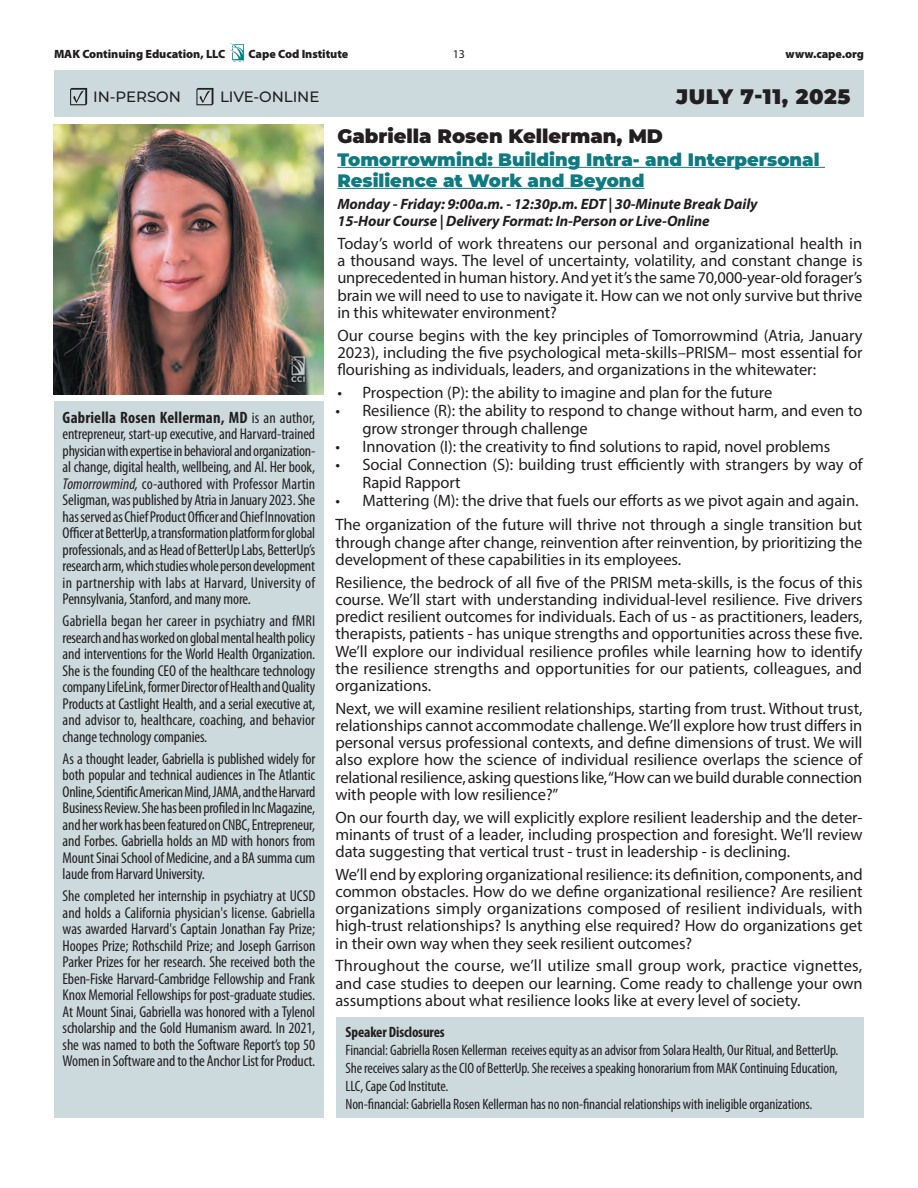
<style>
.page{position:relative;width:918px;height:1188px;background:#fff}
.page>*{position:absolute;margin:0;border:0;box-sizing:border-box;transform-origin:0 0}
.t1{font:900 21px "Montserrat";letter-spacing:.03em;color:#231f20}
.t2{font:900 19.5px "Montserrat";color:#231f20}
.t3{font:900 18px/21px "Montserrat";color:#107a81}
.t4{font:16.5px/17.2px "Myriad Pro";letter-spacing:-.005em;color:#231f20;text-align:justify}
.t5{font:700 condensed 16.5px "Myriad Pro";letter-spacing:.01em;color:#231f20}
.t6{font:condensed 15.75px/16.5px "Myriad Pro";letter-spacing:-.01em;color:#231f20;text-align:justify}
.t7{font:condensed 15px/18px "Myriad Pro";letter-spacing:-.01em;color:#231f20}
.t8{font:italic 700 15px/17.2px "Myriad Pro";letter-spacing:-.005em;color:#231f20}
.t9{font:500 15px "Montserrat";letter-spacing:-.005em;color:#231f20}
.t10{font:700 condensed 15px "Myriad Pro";letter-spacing:-.01em;color:#231f20}
.t11{font:900 12px "Myriad Pro";letter-spacing:-.005em;color:#231f20}
.t12{font:12px "Myriad Pro";color:#231f20}
.s1{font-weight:400;font-size:15.75px}
.s2{font-style:italic}
</style>
<div class="page">
<img style="left:230px;top:44px;width:15px;height:17px">
<div style="left:54px;top:70px;width:810px;height:47px;background:#cddadd"></div>
<hr style="left:337px;top:167px;width:488px;height:1px;background:#107a81">
<hr style="left:337px;top:188px;width:308px;height:1px;background:#107a81">
<img style="left:54px;top:124px;width:270px;height:270px">
<div style="left:54px;top:402px;width:270px;height:716px;background:#cddadd"></div>
<svg style="left:70px;top:88px;width:17px;height:17px"></svg>
<svg style="left:196px;top:88px;width:17px;height:17px"></svg>
<div style="left:337px;top:1017px;width:527px;height:101px;background:#cddadd"></div>
<p class="t11" style="left:54px;top:46px;width:173px">MAK Continuing Education, LLC</p>
<p class="t11" style="left:249px;top:46px;width:101px">Cape Cod Institute</p>
<p class="t12" style="left:453px;top:47px;width:14px">13</p>
<p class="t11" style="left:786px;top:46px;width:80px">www.cape.org</p>
<p class="t9" style="left:93px;top:87px;width:89px">IN-PERSON</p>
<p class="t9" style="left:220px;top:87px;width:101px">LIVE-ONLINE</p>
<p class="t1" style="left:676px;top:80px;width:176px">JULY 7-11, 2025</p>
<p class="t5" style="left:63px;top:407px;width:254px">Gabriella Rosen Kellerman, MD <span class="s1">is an author,</span></p>
<p class="t6" style="left:63px;top:426px;width:254px">entrepreneur, start-up executive, and Harvard-trained physician with expertise in behavioral and organization&shy;al change, digital health, wellbeing, and AI. Her book, <span class="s2">Tomorrowmind,</span> co-authored with Professor Martin Seligman, was published by Atria in January 2023. She has served as Chief Product Officer and Chief Innovation Officer at BetterUp, a transformation platform for global professionals, and as Head of BetterUp Labs, BetterUp’s research arm, which studies whole person development in partnership with labs at Harvard, University of Pennsylvania, Stanford, and many more.</p>
<p class="t6" style="left:63px;top:613px;width:254px">Gabriella began her career in psychiatry and fMRI research and has worked on global mental health policy and interventions for the World Health Organization.<br>She is the founding CEO of the healthcare technology company LifeLink, former Director of Health and Quality Products at Castlight Health, and a serial executive at, and advisor to, healthcare, coaching, and behavior change technology companies.</p>
<p class="t6" style="left:63px;top:750px;width:254px">As a thought leader, Gabriella is published widely for both popular and technical audiences in The Atlantic Online, Scientific American Mind, JAMA, and the Harvard Business Review. She has been profiled in Inc Magazine, and her work has been featured on CNBC, Entrepreneur, and Forbes. Gabriella holds an MD with honors from Mount Sinai School of Medicine, and a BA summa cum laude from Harvard University.</p>
<p class="t6" style="left:63px;top:887px;width:254px">She completed her internship in psychiatry at UCSD and holds a California physician's license. Gabriella was awarded Harvard's Captain Jonathan Fay Prize; Hoopes Prize; Rothschild Prize; and Joseph Garrison Parker Prizes for her research. She received both the Eben-Fiske Harvard-Cambridge Fellowship and Frank Knox Memorial Fellowships for post-graduate studies.<br>At Mount Sinai, Gabriella was honored with a Tylenol scholarship and the Gold Humanism award. In 2021, she was named to both the Software Report’s top 50<br>Women in Software and to the Anchor List for Product.</p>
<p class="t2" style="left:337px;top:121px;width:327px">Gabriella Rosen Kellerman, MD</p>
<p class="t3" style="left:337px;top:148px;width:484px">Tomorrowmind: Building Intra- and Interpersonal<br>Resilience at Work and Beyond</p>
<p class="t8" style="left:337px;top:195px;width:422px">Monday - Friday: 9:00a.m. - 12:30p.m. EDT | 30-Minute Break Daily<br>15-Hour Course | Delivery Format: In-Person or Live-Online</p>
<p class="t4" style="left:337px;top:234px;width:527px">Today’s world of work threatens our personal and organizational health in a thousand ways. The level of uncertainty, volatility, and constant change is unprecedented in human history. And yet it’s the same 70,000-year-old forager’s brain we will need to use to navigate it. How can we not only survive but thrive in this whitewater environment?</p>
<p class="t4" style="left:337px;top:326px;width:527px">Our course begins with the key principles of Tomorrowmind (Atria, January 2023), including the five psychological meta-skills–PRISM– most essential for flourishing as individuals, leaders, and organizations in the whitewater:</p>
<p class="t4" style="left:337px;top:384px;width:436px">• Prospection (P): the ability to imagine and plan for the future</p>
<p class="t4" style="left:362px;top:402px;width:501px;line-height:18px;text-indent:-27px">• Resilience (R): the ability to respond to change without harm, and even to grow stronger through challenge</p>
<p class="t4" style="left:335px;top:438px;width:496px">• Innovation (I): the creativity to find solutions to rapid, novel problems</p>
<p class="t4" style="left:362px;top:456px;width:502px;line-height:18px;text-indent:-27px">• Social Connection (S): building trust efficiently with strangers by way of<br>Rapid Rapport</p>
<p class="t4" style="left:335px;top:489px;width:528px;line-height:24px">• Mattering (M): the drive that fuels our efforts as we pivot again and again.<br>The organization of the future will thrive not through a single transition but</p>
<p class="t4" style="left:335px;top:533px;width:529px">through change after change, reinvention after reinvention, by prioritizing the development of these capabilities in its employees.</p>
<p class="t4" style="left:335px;top:573px;width:529px">Resilience, the bedrock of all five of the PRISM meta-skills, is the focus of this course. We’ll start with understanding individual-level resilience. Five drivers predict resilient outcomes for individuals. Each of us - as practitioners, leaders, therapists, patients - has unique strengths and opportunities across these five.<br>We’ll explore our individual resilience profiles while learning how to identify the resilience strengths and opportunities for our patients, colleagues, and organizations.</p>
<p class="t4" style="left:335px;top:699px;width:529px">Next, we will examine resilient relationships, starting from trust. Without trust, relationships cannot accommodate challenge. We’ll explore how trust differs in personal versus professional contexts, and define dimensions of trust. We will also explore how the science of individual resilience overlaps the science of relational resilience, asking questions like, “How can we build durable connection with people with low resilience?”</p>
<p class="t4" style="left:335px;top:808px;width:529px">On our fourth day, we will explicitly explore resilient leadership and the deter&shy;minants of trust of a leader, including prospection and foresight. We’ll review data suggesting that vertical trust - trust in leadership - is declining.</p>
<p class="t4" style="left:335px;top:865px;width:529px">We’ll end by exploring organizational resilience: its definition, components, and common obstacles. How do we define organizational resilience? Are resilient organizations simply organizations composed of resilient individuals, with high-trust relationships? Is anything else required? How do organizations get in their own way when they seek resilient outcomes?</p>
<p class="t4" style="left:335px;top:957px;width:529px">Throughout the course, we’ll utilize small group work, practice vignettes, and case studies to deepen our learning. Come ready to challenge your own assumptions about what resilience looks like at every level of society.</p>
<p class="t10" style="left:346px;top:1023px;width:101px">Speaker Disclosures</p>
<p class="t7" style="left:346px;top:1041px;width:494px">Financial: Gabriella Rosen Kellerman receives equity as an advisor from Solara Health, Our Ritual, and BetterUp.<br>She receives salary as the CIO of BetterUp. She receives a speaking honorarium from MAK Continuing Education, LLC, Cape Cod Institute.<br>Non-financial: Gabriella Rosen Kellerman has no non-financial relationships with ineligible organizations.</p>
</div>
